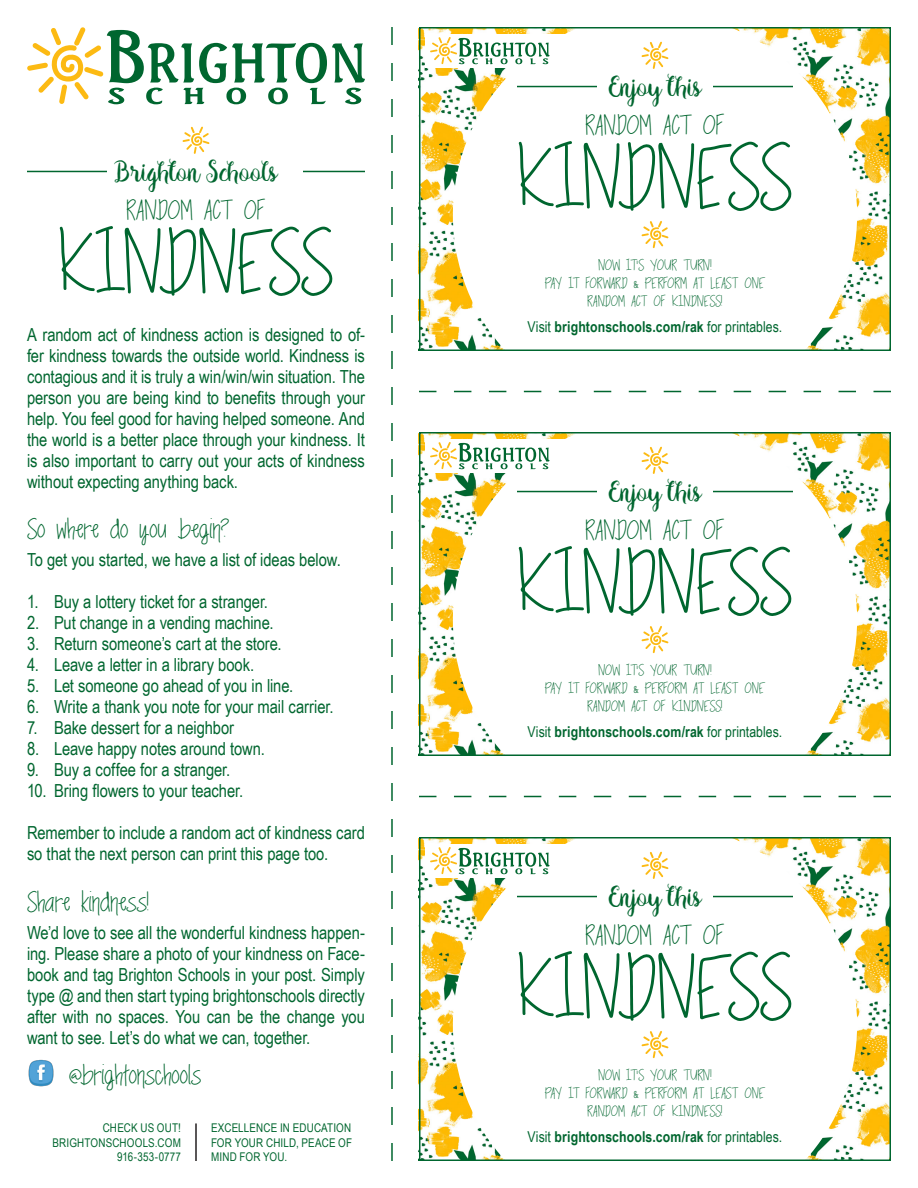
<style>
.page{position:relative;width:918px;height:1188px;background:#fff}
.page>*{position:absolute;margin:0;border:0;box-sizing:border-box;transform-origin:0 0}
.t1{font:87px "springtime blues";letter-spacing:-.015em;color:#00662f}
.t2{font:27px "springtime blues";color:#00662f}
.t3{font:27px "Harrlems";color:#00662f}
.t4{font:18px/21px "Arial Narrow";letter-spacing:-.005em;color:#00662f;text-align:justify}
.t5{font:15px/18px "springtime blues";letter-spacing:.005em;color:#00662f;text-align:center}
.t6{font:700 15px "Arial Narrow";letter-spacing:.01em;color:#00662f}
.t7{font:12px/14.4px "Arial Narrow";letter-spacing:.015em;color:#00662f;text-align:justify}
.s1{font-weight:400}
</style>
<div class="page">
<img style="left:422px;top:30px;width:466px;height:318px">
<img style="left:422px;top:435px;width:466px;height:318px">
<img style="left:422px;top:840px;width:466px;height:318px">
<svg style="left:453px;top:30px;width:404px;height:318px"></svg>
<svg style="left:453px;top:435px;width:404px;height:318px"></svg>
<svg style="left:453px;top:840px;width:404px;height:318px"></svg>
<hr style="left:713px;top:86px;width:80px;height:1px;background:#00662f">
<hr style="left:713px;top:491px;width:80px;height:1px;background:#00662f">
<hr style="left:713px;top:896px;width:80px;height:1px;background:#00662f">
<hr style="left:517px;top:86px;width:80px;height:1px;background:#00662f">
<hr style="left:517px;top:491px;width:80px;height:1px;background:#00662f">
<hr style="left:517px;top:896px;width:80px;height:1px;background:#00662f">
<svg style="left:642px;top:221px;width:27px;height:27px"></svg>
<svg style="left:642px;top:626px;width:27px;height:27px"></svg>
<svg style="left:642px;top:1031px;width:27px;height:27px"></svg>
<svg style="left:642px;top:42px;width:27px;height:27px"></svg>
<svg style="left:642px;top:447px;width:27px;height:27px"></svg>
<svg style="left:642px;top:852px;width:27px;height:27px"></svg>
<hr style="left:303px;top:171px;width:62px;height:1px;background:#00662f">
<hr style="left:27px;top:171px;width:80px;height:1px;background:#00662f">
<svg style="left:183px;top:127px;width:27px;height:27px"></svg>
<img style="left:28px;top:1059px;width:26px;height:28px">
<hr style="left:195px;top:1123px;width:2px;height:38px;background:#231f20">
<svg style="left:27px;top:27px;width:338px;height:77px"></svg>
<div style="left:426px;top:34px;width:142px;height:33px;background:#fff"></div>
<svg style="left:430px;top:37px;width:120px;height:27px"></svg>
<div style="left:426px;top:439px;width:142px;height:33px;background:#fff"></div>
<svg style="left:430px;top:442px;width:120px;height:27px"></svg>
<div style="left:426px;top:844px;width:142px;height:33px;background:#fff"></div>
<svg style="left:430px;top:847px;width:120px;height:27px"></svg>
<svg style="left:419px;top:391px;width:472px;height:1px"></svg>
<svg style="left:391px;top:27px;width:2px;height:1134px"></svg>
<div style="left:419px;top:27px;width:472px;height:324px;border:2px solid #00662f"></div>
<div style="left:419px;top:432px;width:472px;height:324px;border:2px solid #00662f"></div>
<div style="left:419px;top:837px;width:472px;height:324px;border:2px solid #00662f"></div>
<svg style="left:419px;top:796px;width:472px;height:1px"></svg>
<p class="t3" style="left:115px;top:154px;width:164px">Brighton Schools</p>
<p class="t2" style="left:126px;top:198px;width:141px">RANDOM ACT OF</p>
<p class="t1" style="left:59px;top:224px;width:276px">KINDNESS</p>
<p class="t4" style="left:27px;top:324px;width:340px">A random act of kindness action is designed to of&shy;fer kindness towards the outside world. Kindness is contagious and it is truly a win/win/win situation. The person you are being kind to benefits through your help. You feel good for having helped someone. And the world is a better place through your kindness. It is also important to carry out your acts of kindness without expecting anything back.</p>
<p class="t2" style="left:27px;top:517px;width:204px">So where do you begin?</p>
<p class="t4" style="left:27px;top:548px;width:315px">To get you started, we have a list of ideas below.</p>
<p class="t4" style="left:27px;top:590px;width:242px">1. Buy a lottery ticket for a stranger.</p>
<p class="t4" style="left:27px;top:611px;width:248px">2. Put change in a vending machine.</p>
<p class="t4" style="left:27px;top:632px;width:256px">3. Return someone’s cart at the store.</p>
<p class="t4" style="left:27px;top:653px;width:229px">4. Leave a letter in a library book.</p>
<p class="t4" style="left:27px;top:674px;width:268px">5. Let someone go ahead of you in line.</p>
<p class="t4" style="left:27px;top:695px;width:308px">6. Write a thank you note for your mail carrier.</p>
<p class="t4" style="left:27px;top:716px;width:209px">7. Bake dessert for a neighbor</p>
<p class="t4" style="left:27px;top:737px;width:239px">8. Leave happy notes around town.</p>
<p class="t4" style="left:27px;top:758px;width:205px">9. Buy a coffee for a stranger.</p>
<p class="t4" style="left:27px;top:779px;width:218px">10. Bring flowers to your teacher.</p>
<p class="t4" style="left:27px;top:821px;width:339px">Remember to include a random act of kindness card so that the next person can print this page too.</p>
<p class="t2" style="left:27px;top:890px;width:123px">Share kindness!</p>
<p class="t4" style="left:27px;top:922px;width:340px">We’d love to see all the wonderful kindness happen&shy;ing. Please share a photo of your kindness on Face&shy;book and tag Brighton Schools in your post. Simply type @ and then start typing brightonschools directly after with no spaces. You can be the change you want to see. Let’s do what we can, together.</p>
<p class="t2" style="left:69px;top:1063px;width:134px">@brightonschools</p>
<p class="t7" style="left:103px;top:1120px;width:80px">CHECK US OUT!</p>
<p class="t7" style="left:52px;top:1135px;width:130px">BRIGHTONSCHOOLS.COM</p>
<p class="t7" style="left:117px;top:1149px;width:65px">916-353-0777</p>
<p class="t7" style="left:211px;top:1120px;width:143px">EXCELLENCE IN EDUCATION FOR YOUR CHILD, PEACE OF MIND FOR YOU.</p>
<p class="t3" style="left:609px;top:69px;width:94px">Enjoy this</p>
<p class="t2" style="left:585px;top:113px;width:141px">RANDOM ACT OF</p>
<p class="t1" style="left:518px;top:139px;width:276px">KINDNESS</p>
<p class="t5" style="left:599px;top:257px;width:114px">NOW IT’S YOUR TURN!</p>
<p class="t5" style="left:545px;top:275px;width:222px">PAY IT FORWARD &amp; PERFORM AT LEAST ONE<br>RANDOM ACT OF KINDNESS!</p>
<p class="t6" style="left:528px;top:315px;width:256px"><span class="s1">Visit</span> brightonschools.com/rak <span class="s1">for printables.</span></p>
<p class="t3" style="left:609px;top:474px;width:94px">Enjoy this</p>
<p class="t2" style="left:585px;top:518px;width:141px">RANDOM ACT OF</p>
<p class="t1" style="left:518px;top:544px;width:276px">KINDNESS</p>
<p class="t5" style="left:599px;top:662px;width:114px">NOW IT’S YOUR TURN!</p>
<p class="t5" style="left:545px;top:680px;width:222px">PAY IT FORWARD &amp; PERFORM AT LEAST ONE<br>RANDOM ACT OF KINDNESS!</p>
<p class="t6" style="left:528px;top:720px;width:256px"><span class="s1">Visit</span> brightonschools.com/rak <span class="s1">for printables.</span></p>
<p class="t3" style="left:609px;top:879px;width:94px">Enjoy this</p>
<p class="t2" style="left:585px;top:923px;width:141px">RANDOM ACT OF</p>
<p class="t1" style="left:518px;top:949px;width:276px">KINDNESS</p>
<p class="t5" style="left:599px;top:1067px;width:114px">NOW IT’S YOUR TURN!</p>
<p class="t5" style="left:545px;top:1085px;width:222px">PAY IT FORWARD &amp; PERFORM AT LEAST ONE<br>RANDOM ACT OF KINDNESS!</p>
<p class="t6" style="left:528px;top:1125px;width:256px"><span class="s1">Visit</span> brightonschools.com/rak <span class="s1">for printables.</span></p>
</div>
